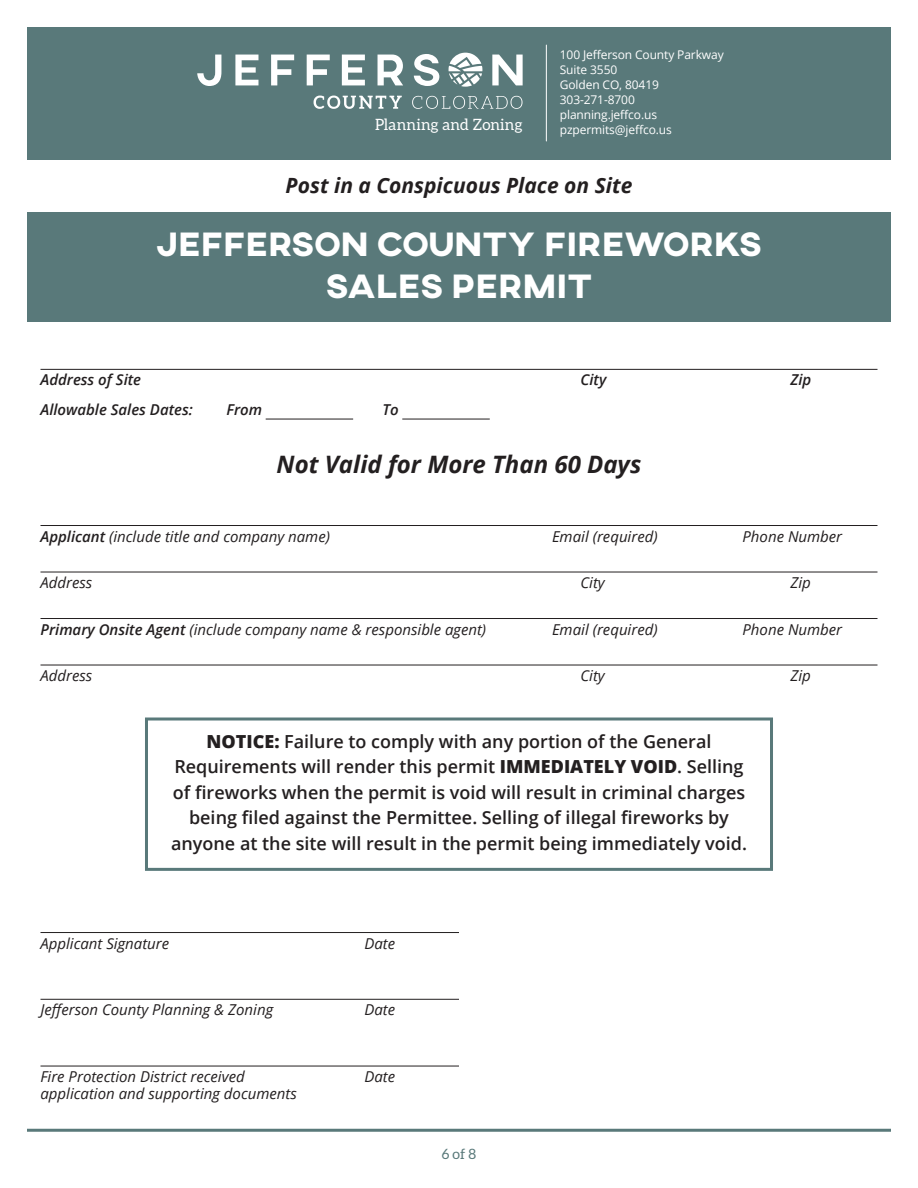
<style>
.page{position:relative;width:918px;height:1188px;background:#fff}
.page>*{position:absolute;margin:0;border:0;box-sizing:border-box;transform-origin:0 0}
.t1{font:800 34.5px/41.4px "AXIS";color:#fff;text-align:center}
.t2{font:italic 700 24px "Open Sans";color:#231f20}
.t3{font:italic 700 21px "Open Sans";color:#231f20}
.t4{font:600 18px/25.5px "Open Sans";color:#231f20;text-align:center}
.t5{font:15.6px "Aleo";letter-spacing:.015em;color:#fff}
.t6{font:italic 15px "Open Sans";color:#231f20}
.t7{font:italic 600 15px "Open Sans";color:#231f20}
.t8{font:14.25px "Aleo";color:#59797a}
.t9{font:12px/15px "Open Sans";letter-spacing:-.01em;color:#fff}
.s1{font-weight:600}
.s2{font-weight:800}
</style>
<div class="page">
<div style="left:27px;top:212px;width:864px;height:110px;background:#59797a"></div>
<hr style="left:40px;top:369px;width:838px;height:1px;background:#231f20">
<hr style="left:40px;top:525px;width:838px;height:1px;background:#231f20">
<hr style="left:40px;top:572px;width:838px;height:1px;background:#231f20">
<hr style="left:40px;top:618px;width:838px;height:1px;background:#231f20">
<hr style="left:40px;top:665px;width:838px;height:1px;background:#231f20">
<hr style="left:27px;top:1129px;width:864px;height:3px;background:#59797a">
<div style="left:27px;top:27px;width:864px;height:132px;background:#59797a"></div>
<svg style="left:197px;top:55px;width:24px;height:31px"></svg>
<svg style="left:235px;top:55px;width:23px;height:30px"></svg>
<svg style="left:271px;top:55px;width:23px;height:30px"></svg>
<svg style="left:307px;top:55px;width:23px;height:30px"></svg>
<svg style="left:342px;top:55px;width:23px;height:30px"></svg>
<svg style="left:378px;top:55px;width:25px;height:30px"></svg>
<svg style="left:414px;top:54px;width:25px;height:32px"></svg>
<svg style="left:492px;top:55px;width:31px;height:30px"></svg>
<svg style="left:449px;top:53px;width:33px;height:34px"></svg>
<svg style="left:314px;top:96px;width:88px;height:13px"></svg>
<svg style="left:412px;top:96px;width:111px;height:13px"></svg>
<hr style="left:546px;top:45px;width:1px;height:96px;background:#fff">
<div style="left:145px;top:718px;width:628px;height:153px;border:3px solid #59797a"></div>
<hr style="left:40px;top:932px;width:419px;height:1px;background:#231f20">
<hr style="left:40px;top:999px;width:419px;height:1px;background:#231f20">
<hr style="left:40px;top:1066px;width:419px;height:1px;background:#231f20">
<hr style="left:266px;top:419px;width:87px;height:1px;background:#231f20">
<hr style="left:402px;top:419px;width:88px;height:1px;background:#231f20">
<p class="t9" style="left:560px;top:47px;width:165px">100 Jefferson County Parkway<br>Suite 3550<br>Golden CO, 80419<br>303-271-8700 planning.jeffco.us</p>
<p class="t5" style="left:375px;top:116px;width:149px">Planning and Zoning</p>
<p class="t9" style="left:560px;top:122px;width:114px">pzpermits@jeffco.us</p>
<h3 class="t3" style="left:286px;top:171px;width:348px">Post in a Conspicuous Place on Site</h3>
<h1 class="t1" style="left:156px;top:225px;width:608px">JEFFERSON COUNTY FIREWORKS<br>SALES PERMIT</h1>
<p class="t7" style="left:41px;top:370px;width:102px">Address of Site</p>
<p class="t7" style="left:581px;top:370px;width:27px">City</p>
<p class="t7" style="left:790px;top:370px;width:22px">Zip</p>
<p class="t7" style="left:41px;top:400px;width:154px">Allowable Sales Dates:</p>
<p class="t7" style="left:227px;top:400px;width:37px">From</p>
<p class="t7" style="left:383px;top:400px;width:18px">To</p>
<h2 class="t2" style="left:277px;top:447px;width:366px">Not Valid for More Than 60 Days</h2>
<p class="t6" style="left:40px;top:526px;width:291px"><span class="s1">Applicant</span> (include title and company name)</p>
<p class="t6" style="left:552px;top:526px;width:107px">Email (required)</p>
<p class="t6" style="left:742px;top:526px;width:101px">Phone Number</p>
<p class="t6" style="left:40px;top:572px;width:53px">Address</p>
<p class="t6" style="left:580px;top:572px;width:26px">City</p>
<p class="t6" style="left:790px;top:572px;width:22px">Zip</p>
<p class="t6" style="left:40px;top:619px;width:447px"><span class="s1">Primary Onsite Agent</span> (include company name &amp; responsible agent)</p>
<p class="t6" style="left:552px;top:619px;width:107px">Email (required)</p>
<p class="t6" style="left:742px;top:619px;width:101px">Phone Number</p>
<p class="t6" style="left:40px;top:665px;width:53px">Address</p>
<p class="t6" style="left:580px;top:665px;width:26px">City</p>
<p class="t6" style="left:790px;top:665px;width:22px">Zip</p>
<p class="t4" style="left:171px;top:728px;width:578px"><span class="s2">NOTICE:</span> Failure to comply with any portion of the General Requirements will render this permit <span class="s2">IMMEDIATELY VOID</span>. Selling of fireworks when the permit is void will result in criminal charges being filed against the Permittee. Selling of illegal fireworks by anyone at the site will result in the permit being immediately void.</p>
<p class="t6" style="left:40px;top:933px;width:130px">Applicant Signature</p>
<p class="t6" style="left:364px;top:933px;width:32px">Date</p>
<p class="t6" style="left:40px;top:1000px;width:234px">Jefferson County Planning &amp; Zoning</p>
<p class="t6" style="left:364px;top:1000px;width:32px">Date</p>
<p class="t6" style="left:40px;top:1066px;width:206px">Fire Protection District received</p>
<p class="t6" style="left:364px;top:1066px;width:32px">Date</p>
<p class="t6" style="left:40px;top:1083px;width:258px">application and supporting documents</p>
<p class="t8" style="left:442px;top:1146px;width:36px">6 of 8</p>
</div>
